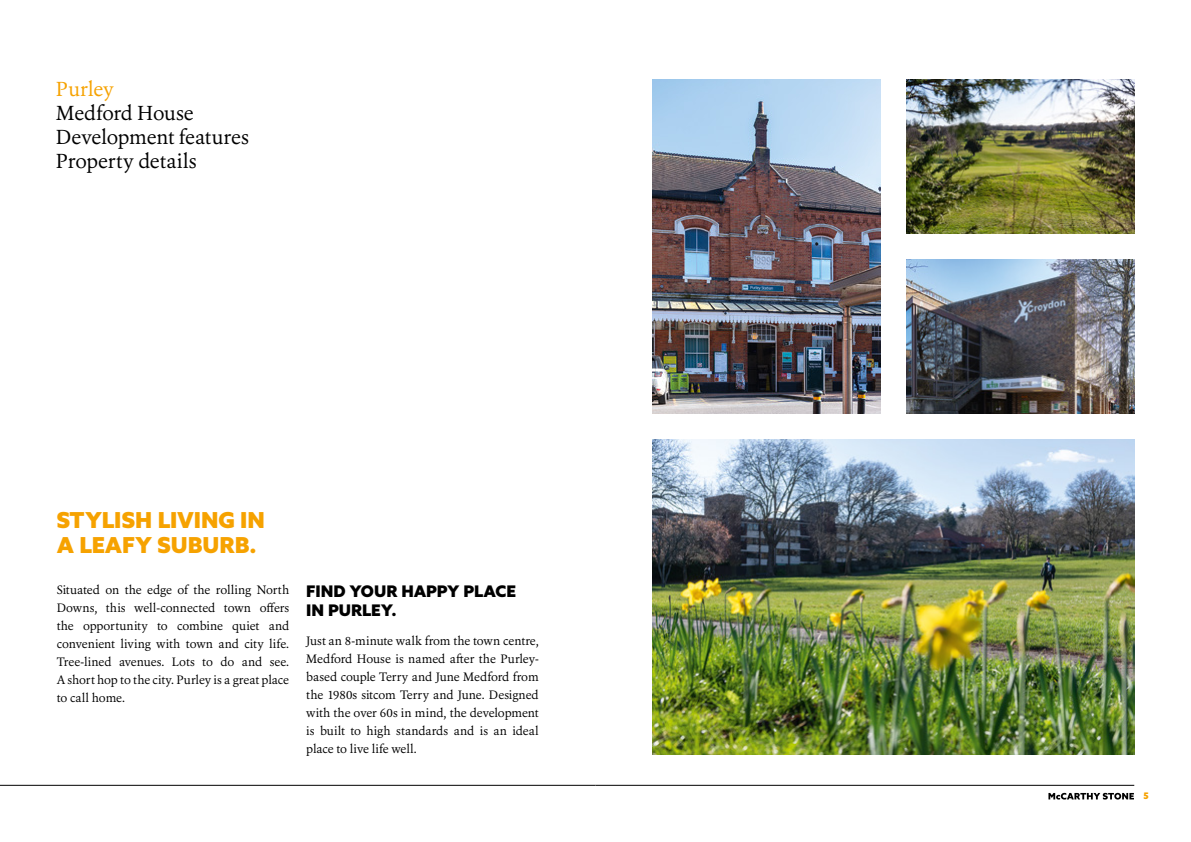
<style>
.page{position:relative;width:1191px;height:842px;background:#fff}
.page>*{position:absolute;margin:0;border:0;box-sizing:border-box;transform-origin:0 0}
.Yellow_Subhead{font:900 22px/25px "Azo Sans Mc S";color:#f6a200}
.t1{font:20px "Erato";letter-spacing:-.01em;color:#000}
.t2{font:20px "Erato";color:#f6a200}
.Black_copy_subhead{font:900 16px/19px "Azo Sans Mc S";letter-spacing:-.005em;color:#000}
.Body_Copy{font:12px/18px "Erato";letter-spacing:-.005em;color:#000;text-align:justify}
.t3{font:900 9px "Azo Sans Mc S";color:#f6a200}
</style>
<div class="page">
<img style="left:652px;top:439px;width:482px;height:315px">
<hr style="left:0;top:785px;width:595px;height:1px;background:#000">
<hr style="left:595px;top:785px;width:539px;height:1px;background:#000">
<svg style="left:1048px;top:793px;width:86px;height:6px"></svg>
<img style="left:906px;top:259px;width:228px;height:155px">
<img style="left:652px;top:79px;width:228px;height:335px">
<img style="left:906px;top:79px;width:228px;height:155px">
<p class="t2" style="left:56px;top:76px;width:59px">Purley</p>
<p class="t1" style="left:56px;top:100px;width:139px">Medford House</p>
<p class="t1" style="left:56px;top:124px;width:194px">Development features</p>
<p class="t1" style="left:56px;top:148px;width:142px">Property details</p>
<p class="Yellow_Subhead" style="left:57px;top:508px;width:210px">STYLISH LIVING IN<br>A LEAFY SUBURB.</p>
<p class="Body_Copy" style="left:57px;top:580px;width:234px">Situated on the edge of the rolling North Downs, this well-connected town offers the opportunity to combine quiet and convenient living with town and city life.<br>Tree-lined avenues. Lots to do and see.<br>A short hop to the city. Purley is a great place to call home.</p>
<p class="Black_copy_subhead" style="left:306px;top:582px;width:211px">FIND YOUR HAPPY PLACE<br>IN PURLEY.</p>
<p class="Body_Copy" style="left:306px;top:632px;width:234px">Just an 8-minute walk from the town centre, Medford House is named after the Purley&shy;based couple Terry and June Medford from the 1980s sitcom Terry and June. Designed with the over 60s in mind, the development is built to high standards and is an ideal place to live life well.</p>
<p class="t3" style="left:1143px;top:791px;width:7px">5</p>
</div>
